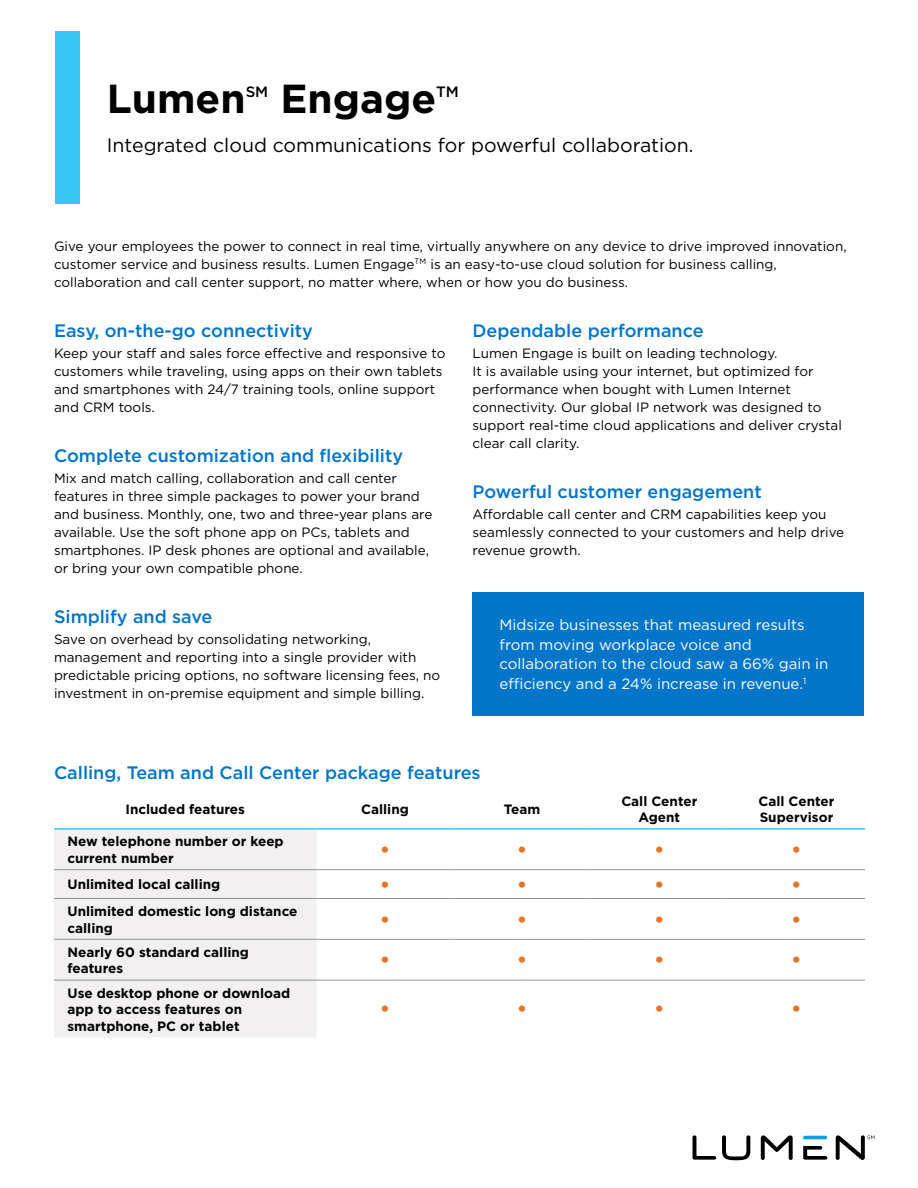
<style>
.page{position:relative;width:918px;height:1188px;background:#fff}
.page>*{position:absolute;margin:0;border:0;box-sizing:border-box;transform-origin:0 0}
.t1{font:700 40.5px "Gotham";color:#000}
.Table_Circles_-_Oran{font:700 21px "Gotham";color:#e77528}
.Title_-_Sub{font:19.5px "Gotham";color:#000}
.Heading{font:500 18px "Gotham";color:#0075c9}
.Body_Copy_-_Call_Out{font:15px/19.5px "Gotham";color:#fff}
.t2{font:500 15px "Gotham";color:#000}
.Body_Copy_-_1_Column{font:13.5px/18px "Gotham";color:#000}
.Table_Header_-_Horiz{font:700 13.5px/16.5px "Gotham";color:#000}
.Table_Header_-_Verti{font:700 13.5px/16.5px "Gotham";color:#000;text-align:center}
</style>
<div class="page">
<div style="left:55px;top:31px;width:25px;height:173px;background:#38c6f4"></div>
<svg style="left:693px;top:1135px;width:23px;height:25px"></svg>
<svg style="left:722px;top:1135px;width:28px;height:25px"></svg>
<svg style="left:761px;top:1135px;width:32px;height:25px"></svg>
<svg style="left:803px;top:1136px;width:24px;height:3px"></svg>
<svg style="left:803px;top:1146px;width:24px;height:14px"></svg>
<svg style="left:836px;top:1135px;width:38px;height:25px"></svg>
<div style="left:472px;top:592px;width:392px;height:124px;background:#0075c9"></div>
<div style="left:54px;top:830px;width:262px;height:207px;background:#f2f0f1"></div>
<hr style="left:54px;top:828px;width:262px;height:2px;background:#38c6f4">
<hr style="left:316px;top:828px;width:138px;height:2px;background:#38c6f4">
<hr style="left:454px;top:828px;width:137px;height:2px;background:#38c6f4">
<hr style="left:591px;top:828px;width:137px;height:2px;background:#38c6f4">
<hr style="left:728px;top:828px;width:137px;height:2px;background:#38c6f4">
<hr style="left:54px;top:869px;width:262px;height:1px;background:#8e9399">
<hr style="left:316px;top:869px;width:138px;height:1px;background:#8e9399">
<hr style="left:454px;top:869px;width:137px;height:1px;background:#8e9399">
<hr style="left:591px;top:869px;width:137px;height:1px;background:#8e9399">
<hr style="left:728px;top:869px;width:137px;height:1px;background:#8e9399">
<hr style="left:54px;top:898px;width:262px;height:1px;background:#8e9399">
<hr style="left:316px;top:898px;width:138px;height:1px;background:#8e9399">
<hr style="left:454px;top:898px;width:137px;height:1px;background:#8e9399">
<hr style="left:591px;top:898px;width:137px;height:1px;background:#8e9399">
<hr style="left:728px;top:898px;width:137px;height:1px;background:#8e9399">
<hr style="left:54px;top:939px;width:262px;height:1px;background:#8e9399">
<hr style="left:316px;top:939px;width:138px;height:1px;background:#8e9399">
<hr style="left:454px;top:939px;width:137px;height:1px;background:#8e9399">
<hr style="left:591px;top:939px;width:137px;height:1px;background:#8e9399">
<hr style="left:728px;top:939px;width:137px;height:1px;background:#8e9399">
<hr style="left:54px;top:980px;width:262px;height:1px;background:#8e9399">
<hr style="left:316px;top:980px;width:138px;height:1px;background:#8e9399">
<hr style="left:454px;top:980px;width:137px;height:1px;background:#8e9399">
<hr style="left:591px;top:980px;width:137px;height:1px;background:#8e9399">
<hr style="left:728px;top:980px;width:137px;height:1px;background:#8e9399">
<p class="t1" style="left:107px;top:72px;width:140px">Lumen</p>
<p class="t2" style="left:246px;top:81px;width:24px">SM</p>
<p class="t1" style="left:280px;top:72px;width:157px">Engage</p>
<p class="t2" style="left:436px;top:81px;width:24px">TM</p>
<p class="Title_-_Sub" style="left:107px;top:133px;width:588px">Integrated cloud communications for powerful collaboration.</p>
<p class="Body_Copy_-_1_Column" style="left:54px;top:237px;width:794px">Give your employees the power to connect in real time, virtually anywhere on any device to drive improved innovation, customer service and business results. Lumen Engage<sup>TM</sup> is an easy-to-use cloud solution for business calling, collaboration and call center support, no matter where, when or how you do business.</p>
<p class="Heading" style="left:54px;top:319px;width:261px">Easy, on-the-go connectivity</p>
<p class="Body_Copy_-_1_Column" style="left:54px;top:344px;width:393px">Keep your staff and sales force effective and responsive to customers while traveling, using apps on their own tablets and smartphones with 24/7 training tools, online support and CRM tools.</p>
<p class="Heading" style="left:472px;top:319px;width:233px">Dependable performance</p>
<p class="Body_Copy_-_1_Column" style="left:472px;top:344px;width:371px">Lumen Engage is built on leading technology.<br>It is available using your internet, but optimized for performance when bought with Lumen Internet connectivity. Our global IP network was designed to support real-time cloud applications and deliver crystal clear call clarity.</p>
<p class="Heading" style="left:472px;top:480px;width:291px">Powerful customer engagement</p>
<p class="Body_Copy_-_1_Column" style="left:472px;top:505px;width:373px">Affordable call center and CRM capabilities keep you seamlessly connected to your customers and help drive revenue growth.</p>
<p class="Heading" style="left:54px;top:444px;width:351px">Complete customization and flexibility</p>
<p class="Body_Copy_-_1_Column" style="left:54px;top:469px;width:380px">Mix and match calling, collaboration and call center features in three simple packages to power your brand and business. Monthly, one, two and three-year plans are available. Use the soft phone app on PCs, tablets and smartphones. IP desk phones are optional and available, or bring your own compatible phone.</p>
<p class="Heading" style="left:54px;top:605px;width:160px">Simplify and save</p>
<p class="Body_Copy_-_1_Column" style="left:54px;top:630px;width:388px">Save on overhead by consolidating networking, management and reporting into a single provider with predictable pricing options, no software licensing fees, no investment in on-premise equipment and simple billing.</p>
<p class="Body_Copy_-_Call_Out" style="left:500px;top:615px;width:330px">Midsize businesses that measured results from moving workplace voice and collaboration to the cloud saw a 66% gain in efficiency and a 24% increase in revenue.<sup>1</sup></p>
<p class="Heading" style="left:54px;top:761px;width:428px">Calling, Team and Call Center package features</p>
<p class="Table_Header_-_Verti" style="left:126px;top:801px;width:121px">Included features</p>
<p class="Table_Header_-_Verti" style="left:361px;top:801px;width:49px">Calling</p>
<p class="Table_Header_-_Verti" style="left:504px;top:801px;width:38px">Team</p>
<p class="Table_Header_-_Verti" style="left:621px;top:793px;width:77px">Call Center<br>Agent</p>
<p class="Table_Header_-_Verti" style="left:759px;top:793px;width:77px;text-align:left">Call Center<br>Supervisor</p>
<p class="Table_Header_-_Horiz" style="left:68px;top:833px;width:218px">New telephone number or keep current number</p>
<p class="Table_Circles_-_Oran" style="left:380px;top:836px;width:12px">•</p>
<p class="Table_Circles_-_Oran" style="left:517px;top:836px;width:12px">•</p>
<p class="Table_Circles_-_Oran" style="left:654px;top:836px;width:12px">•</p>
<p class="Table_Circles_-_Oran" style="left:791px;top:836px;width:12px">•</p>
<p class="Table_Header_-_Horiz" style="left:68px;top:876px;width:154px">Unlimited local calling</p>
<p class="Table_Circles_-_Oran" style="left:380px;top:870px;width:12px">•</p>
<p class="Table_Circles_-_Oran" style="left:517px;top:870px;width:12px">•</p>
<p class="Table_Circles_-_Oran" style="left:654px;top:870px;width:12px">•</p>
<p class="Table_Circles_-_Oran" style="left:791px;top:870px;width:12px">•</p>
<p class="Table_Header_-_Horiz" style="left:68px;top:903px;width:231px">Unlimited domestic long distance calling</p>
<p class="Table_Circles_-_Oran" style="left:380px;top:905px;width:12px">•</p>
<p class="Table_Circles_-_Oran" style="left:517px;top:905px;width:12px">•</p>
<p class="Table_Circles_-_Oran" style="left:654px;top:905px;width:12px">•</p>
<p class="Table_Circles_-_Oran" style="left:791px;top:905px;width:12px">•</p>
<p class="Table_Header_-_Horiz" style="left:68px;top:944px;width:183px">Nearly 60 standard calling features</p>
<p class="Table_Circles_-_Oran" style="left:380px;top:946px;width:12px">•</p>
<p class="Table_Circles_-_Oran" style="left:517px;top:946px;width:12px">•</p>
<p class="Table_Circles_-_Oran" style="left:654px;top:946px;width:12px">•</p>
<p class="Table_Circles_-_Oran" style="left:791px;top:946px;width:12px">•</p>
<p class="Table_Header_-_Horiz" style="left:68px;top:985px;width:224px">Use desktop phone or download app to access features on smartphone, PC or tablet</p>
<p class="Table_Circles_-_Oran" style="left:380px;top:995px;width:12px">•</p>
<p class="Table_Circles_-_Oran" style="left:517px;top:995px;width:12px">•</p>
<p class="Table_Circles_-_Oran" style="left:654px;top:995px;width:12px">•</p>
<p class="Table_Circles_-_Oran" style="left:791px;top:995px;width:12px">•</p>
</div>
